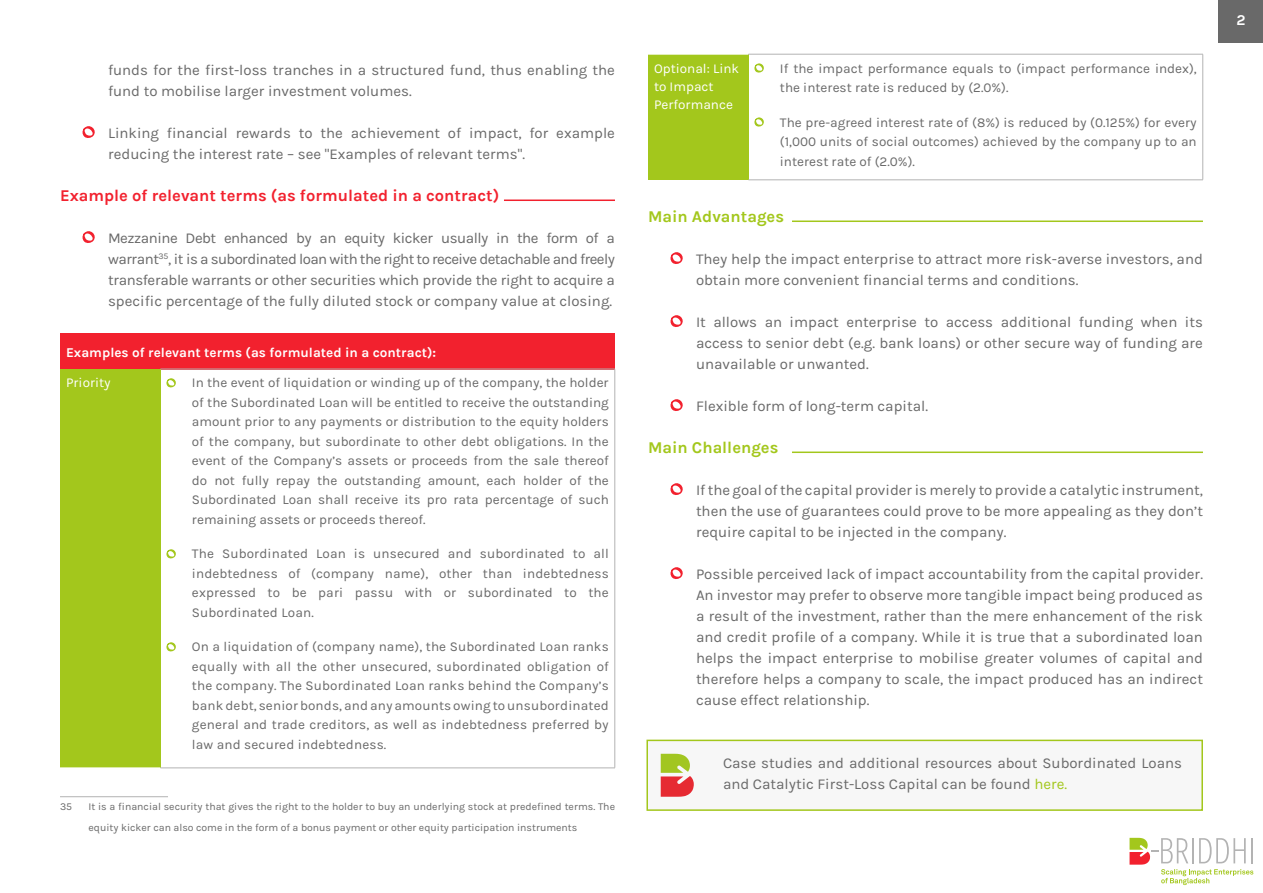
<style>
.page{position:relative;width:1263px;height:893px;background:#fff}
.page>*{position:absolute;margin:0;border:0;box-sizing:border-box;transform-origin:0 0}
.t1{font:700 16.5px "Karla";color:#f2212e}
.t2{font:700 16.5px "Karla";color:#a3c71c}
.t3{font:15px/21px "Karla";color:#696969}
.t4{font:700 15px "Karla";color:#fff}
.t5{font:13.5px/19.5px "Karla";color:#696969;text-align:justify}
.t6{font:700 13.5px "Karla";color:#fff}
.t7{font:13.5px/18px "Karla";color:#fff}
.t8{font:10.5px/21px "Karla";color:#696969}
.s1{color:#a3c71c}
</style>
<div class="page">
<div style="left:1218px;top:0;width:45px;height:43px;background:#696969"></div>
<div style="left:646px;top:740px;width:557px;height:71px;background:#f7f7f7;border:2px solid #a3c71c"></div>
<svg style="left:661px;top:754px;width:33px;height:43px"></svg>
<svg style="left:82px;top:126px;width:13px;height:12px"></svg>
<svg style="left:82px;top:231px;width:13px;height:12px"></svg>
<div style="left:60px;top:333px;width:555px;height:36px;background:#f2212e"></div>
<div style="left:60px;top:369px;width:100px;height:399px;background:#a3c71c"></div>
<hr style="left:160px;top:369px;width:455px;height:1px;background:#b3b3b3">
<hr style="left:160px;top:768px;width:455px;height:1px;background:#b3b3b3">
<hr style="left:614px;top:369px;width:1px;height:399px;background:#b3b3b3">
<svg style="left:166px;top:378px;width:10px;height:10px"></svg>
<svg style="left:166px;top:549px;width:10px;height:10px"></svg>
<svg style="left:166px;top:642px;width:10px;height:10px"></svg>
<hr style="left:60px;top:796px;width:108px;height:1px;background:#b3b3b3">
<div style="left:648px;top:54px;width:100px;height:126px;background:#a3c71c"></div>
<hr style="left:648px;top:54px;width:100px;height:1px;background:#fff">
<hr style="left:748px;top:54px;width:455px;height:1px;background:#b3b3b3">
<hr style="left:748px;top:180px;width:455px;height:1px;background:#b3b3b3">
<hr style="left:1202px;top:54px;width:1px;height:126px;background:#b3b3b3">
<svg style="left:754px;top:63px;width:10px;height:10px"></svg>
<svg style="left:754px;top:117px;width:10px;height:10px"></svg>
<svg style="left:670px;top:252px;width:13px;height:12px"></svg>
<svg style="left:670px;top:315px;width:13px;height:12px"></svg>
<svg style="left:670px;top:399px;width:13px;height:12px"></svg>
<svg style="left:670px;top:483px;width:13px;height:12px"></svg>
<svg style="left:670px;top:567px;width:13px;height:12px"></svg>
<hr style="left:792px;top:221px;width:411px;height:1px;background:#a3c71c">
<hr style="left:792px;top:452px;width:411px;height:1px;background:#a3c71c">
<hr style="left:504px;top:200px;width:111px;height:1px;background:#f2212e">
<svg style="left:1129px;top:838px;width:124px;height:47px"></svg>
<p class="t3" style="left:108px;top:60px;width:508px">funds for the first-loss tranches in a structured fund, thus enabling the fund to mobilise larger investment volumes.</p>
<p class="t3" style="left:108px;top:123px;width:508px">Linking financial rewards to the achievement of impact, for example reducing the interest rate – see "Examples of relevant terms".</p>
<p class="t1" style="left:60px;top:186px;width:441px">Example of relevant terms (as formulated in a contract)</p>
<p class="t3" style="left:108px;top:228px;width:508px;text-align:justify">Mezzanine Debt enhanced by an equity kicker usually in the form of a warrant<sup>35</sup>, it is a subordinated loan with the right to receive detachable and freely transferable warrants or other securities which provide the right to acquire a specific percentage of the fully diluted stock or company value at closing.</p>
<p class="t6" style="left:66px;top:345px;width:372px">Examples of relevant terms (as formulated in a contract):</p>
<p class="t7" style="left:66px;top:374px;width:46px">Priority</p>
<p class="t5" style="left:192px;top:373px;width:418px">In the event of liquidation or winding up of the company, the holder of the Subordinated Loan will be entitled to receive the outstanding amount prior to any payments or distribution to the equity holders of the company, but subordinate to other debt obligations. In the event of the Company’s assets or proceeds from the sale thereof do not fully repay the outstanding amount, each holder of the Subordinated Loan shall receive its pro rata percentage of such remaining assets or proceeds thereof.</p>
<p class="t5" style="left:192px;top:544px;width:418px">The Subordinated Loan is unsecured and subordinated to all indebtedness of (company name), other than indebtedness expressed to be pari passu with or subordinated to the Subordinated Loan.</p>
<p class="t5" style="left:192px;top:637px;width:418px">On a liquidation of (company name), the Subordinated Loan ranks equally with all the other unsecured, subordinated obligation of the company. The Subordinated Loan ranks behind the Company’s bank debt, senior bonds, and any amounts owing to unsubordinated general and trade creditors, as well as indebtedness preferred by law and secured indebtedness.</p>
<p class="t8" style="left:60px;top:796px;width:14px">35</p>
<p class="t8" style="left:88px;top:796px;width:528px">It is a financial security that gives the right to the holder to buy an underlying stock at predefined terms. The equity kicker can also come in the form of a bonus payment or other equity participation instruments</p>
<p class="t7" style="left:654px;top:59px;width:87px">Optional: Link to Impact<br>Performance</p>
<p class="t5" style="left:780px;top:59px;width:418px">If the impact performance equals to (impact performance index), the interest rate is reduced by (2.0%).</p>
<p class="t5" style="left:780px;top:113px;width:418px">The pre-agreed interest rate of (8%) is reduced by (0.125%) for every (1,000 units of social outcomes) achieved by the company up to an interest rate of (2.0%).</p>
<p class="t2" style="left:648px;top:207px;width:138px">Main Advantages</p>
<p class="t3" style="left:696px;top:249px;width:508px">They help the impact enterprise to attract more risk-averse investors, and obtain more convenient financial terms and conditions.</p>
<p class="t3" style="left:696px;top:312px;width:508px;text-align:justify">It allows an impact enterprise to access additional funding when its access to senior debt (e.g. bank loans) or other secure way of funding are unavailable or unwanted.</p>
<p class="t3" style="left:696px;top:396px;width:234px">Flexible form of long-term capital.</p>
<p class="t2" style="left:648px;top:438px;width:132px">Main Challenges</p>
<p class="t3" style="left:696px;top:480px;width:508px;text-align:justify">If the goal of the capital provider is merely to provide a catalytic instrument, then the use of guarantees could prove to be more appealing as they don’t require capital to be injected in the company.</p>
<p class="t3" style="left:696px;top:564px;width:508px;text-align:justify">Possible perceived lack of impact accountability from the capital provider.<br>An investor may prefer to observe more tangible impact being produced as a result of the investment, rather than the mere enhancement of the risk and credit profile of a company. While it is true that a subordinated loan helps the impact enterprise to mobilise greater volumes of capital and therefore helps a company to scale, the impact produced has an indirect cause effect relationship.</p>
<p class="t3" style="left:723px;top:753px;width:460px">Case studies and additional resources about Subordinated Loans and Catalytic First-Loss Capital can be found <span class="s1">here.</span></p>
<p class="t4" style="left:1236px;top:12px;width:11px">2</p>
</div>
